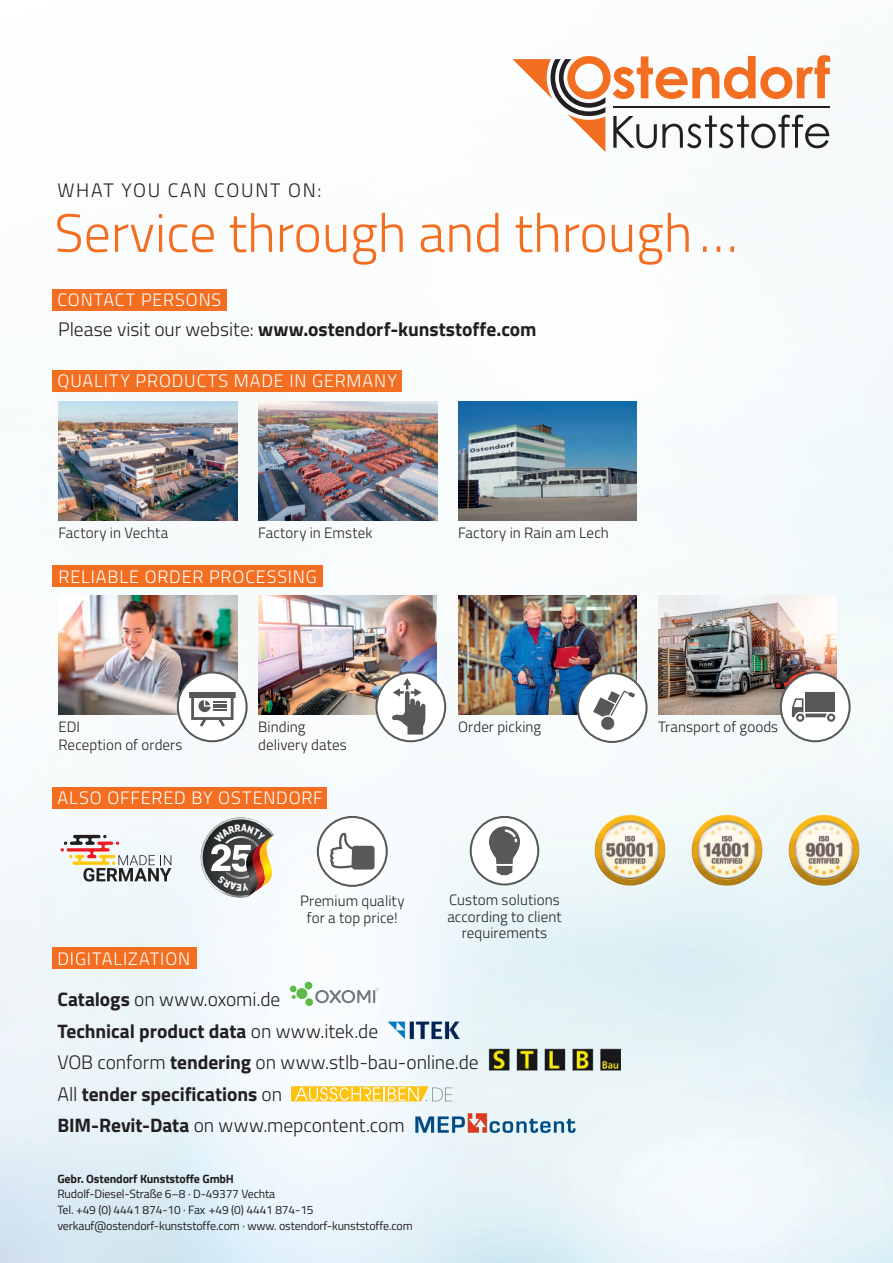
<style>
.page{position:relative;width:893px;height:1263px;background:#fff}
.page>*{position:absolute;margin:0;border:0;box-sizing:border-box;transform-origin:0 0}
.t1{font:300 54px "Titillium";color:#f36e21}
.t2{font:300 19.5px/31.5px "Titillium";letter-spacing:-.005em;color:#231f20}
.t3{font:700 19.5px "Titillium";color:#231f20}
.t4{font:300 19.5px "Titillium";letter-spacing:.09em;color:#231f20}
.t5{font:300 18px "Titillium";letter-spacing:.045em;color:#fff}
.t6{font:300 15px/16.5px "Titillium";letter-spacing:.005em;color:#231f20;text-align:center}
.t7{font:12px/15.8px "Titillium";letter-spacing:-.01em;color:#231f20}
.t8{font:700 12px "Titillium";letter-spacing:-.01em;color:#231f20}
.s1{font-weight:300}
.s2{font-weight:700}
</style>
<div class="page">
<img style="left:0;top:56px;width:893px;height:1207px">
<img style="left:258px;top:401px;width:179px;height:119px">
<img style="left:58px;top:401px;width:179px;height:119px">
<img style="left:458px;top:401px;width:179px;height:119px">
<img style="left:258px;top:596px;width:179px;height:119px">
<img style="left:58px;top:596px;width:179px;height:119px">
<div style="left:178px;top:672px;width:69px;height:69px;background:#fff;border-radius:50%"></div>
<div style="left:177px;top:671px;width:71px;height:71px;border:2px solid #57585a;border-radius:50%"></div>
<svg style="left:189px;top:692px;width:47px;height:35px"></svg>
<img style="left:658px;top:596px;width:179px;height:119px">
<div style="left:781px;top:672px;width:69px;height:69px;background:#fff;border-radius:50%"></div>
<div style="left:780px;top:671px;width:71px;height:71px;border:2px solid #57585a;border-radius:50%"></div>
<div style="left:806px;top:692px;width:29px;height:20px;background:#57585a"></div>
<svg style="left:792px;top:698px;width:43px;height:24px"></svg>
<div style="left:376px;top:672px;width:69px;height:69px;background:#fff;border-radius:50%"></div>
<div style="left:375px;top:671px;width:71px;height:71px;border:2px solid #57585a;border-radius:50%"></div>
<svg style="left:392px;top:678px;width:33px;height:56px"></svg>
<img style="left:458px;top:596px;width:179px;height:119px">
<svg style="left:513px;top:55px;width:317px;height:97px"></svg>
<div style="left:52px;top:289px;width:174px;height:22px;background:#f36e21"></div>
<div style="left:52px;top:370px;width:350px;height:21px;background:#f36e21"></div>
<div style="left:52px;top:566px;width:271px;height:21px;background:#f36e21"></div>
<svg style="left:61px;top:835px;width:110px;height:46px"></svg>
<div style="left:318px;top:817px;width:69px;height:69px;background:#fff;border-radius:50%"></div>
<div style="left:317px;top:816px;width:71px;height:71px;border:2px solid #57585a;border-radius:50%"></div>
<svg style="left:330px;top:832px;width:25px;height:38px"></svg>
<div style="left:353px;top:847px;width:21px;height:22px;background:#57585a;border-radius:2px"></div>
<div style="left:352px;top:846px;width:23px;height:23px;border:2px solid #57585a;border-radius:2px"></div>
<div style="left:52px;top:787px;width:275px;height:21px;background:#f36e21"></div>
<div style="left:471px;top:817px;width:67px;height:67px;background:#fff;border-radius:50%"></div>
<div style="left:470px;top:816px;width:69px;height:69px;border:2px solid #57585a;border-radius:50%"></div>
<svg style="left:489px;top:826px;width:31px;height:49px"></svg>
<img style="left:689px;top:813px;width:78px;height:79px">
<img style="left:591px;top:813px;width:79px;height:79px">
<img style="left:785px;top:813px;width:79px;height:79px">
<div style="left:578px;top:673px;width:69px;height:69px;background:#fff;border-radius:50%"></div>
<div style="left:577px;top:672px;width:71px;height:71px;border:2px solid #57585a;border-radius:50%"></div>
<svg style="left:593px;top:690px;width:42px;height:40px"></svg>
<div style="left:52px;top:948px;width:144px;height:21px;background:#f36e21"></div>
<svg style="left:289px;top:981px;width:90px;height:25px"></svg>
<img style="left:387px;top:1019px;width:72px;height:23px">
<img style="left:487px;top:1047px;width:136px;height:24px">
<svg style="left:291px;top:1086px;width:161px;height:15px;background:#f8d567"></svg>
<img style="left:413px;top:1111px;width:168px;height:25px">
<svg style="left:199px;top:817px;width:78px;height:80px"></svg>
<h2 class="t4" style="left:57px;top:176px;width:265px">WHAT YOU CAN COUNT ON:</h2>
<h1 class="t1" style="left:54px;top:194px;width:685px">Service through and through…</h1>
<p class="t5" style="left:58px;top:287px;width:165px">CONTACT PERSONS</p>
<h2 class="t3" style="left:58px;top:315px;width:480px"><span class="s1">Please visit our website:</span> www.ostendorf-kunststoffe.com</h2>
<p class="t5" style="left:58px;top:368px;width:341px">QUALITY PRODUCTS MADE IN GERMANY</p>
<p class="t6" style="left:58px;top:523px;width:111px">Factory in Vechta</p>
<p class="t6" style="left:258px;top:523px;width:116px">Factory in Emstek</p>
<p class="t6" style="left:458px;top:523px;width:152px">Factory in Rain am Lech</p>
<p class="t5" style="left:59px;top:563px;width:260px">RELIABLE ORDER PROCESSING</p>
<p class="t6" style="left:58px;top:718px;width:23px">EDI</p>
<p class="t6" style="left:458px;top:718px;width:85px">Order picking</p>
<p class="t6" style="left:658px;top:718px;width:122px">Transport of goods</p>
<p class="t6" style="left:58px;top:736px;width:126px">Reception of orders</p>
<p class="t6" style="left:258px;top:717px;width:90px;line-height:18px;text-align:left">Binding delivery dates</p>
<p class="t5" style="left:58px;top:784px;width:267px">ALSO OFFERED BY OSTENDORF</p>
<p class="t6" style="left:300px;top:892px;width:106px">Premium quality for a top price!</p>
<p class="t6" style="left:447px;top:891px;width:116px">Custom solutions according to client requirements</p>
<p class="t5" style="left:57px;top:945px;width:134px">DIGITALIZATION</p>
<h2 class="t2" style="left:57px;top:983px;width:423px"><span class="s2">Catalogs</span> on www.oxomi.de<br><span class="s2">Technical product data</span> on www.itek.de<br>VOB conform <span class="s2">tendering</span> on www.stlb-bau-online.de All <span class="s2">tender specifications</span> on<br><span class="s2">BIM-Revit-Data</span> on www.mepcontent.com</h2>
<p class="t8" style="left:57px;top:1169px;width:178px">Gebr. Ostendorf Kunststoffe GmbH</p>
<p class="t7" style="left:57px;top:1186px;width:357px">Rudolf-Diesel-Straße 6–8 · D-49377 Vechta<br>Tel. +49 (0) 4441 874-10 · Fax +49 (0) 4441 874-15 verkauf@ostendorf-kunststoffe.com · www. ostendorf-kunststoffe.com</p>
</div>
